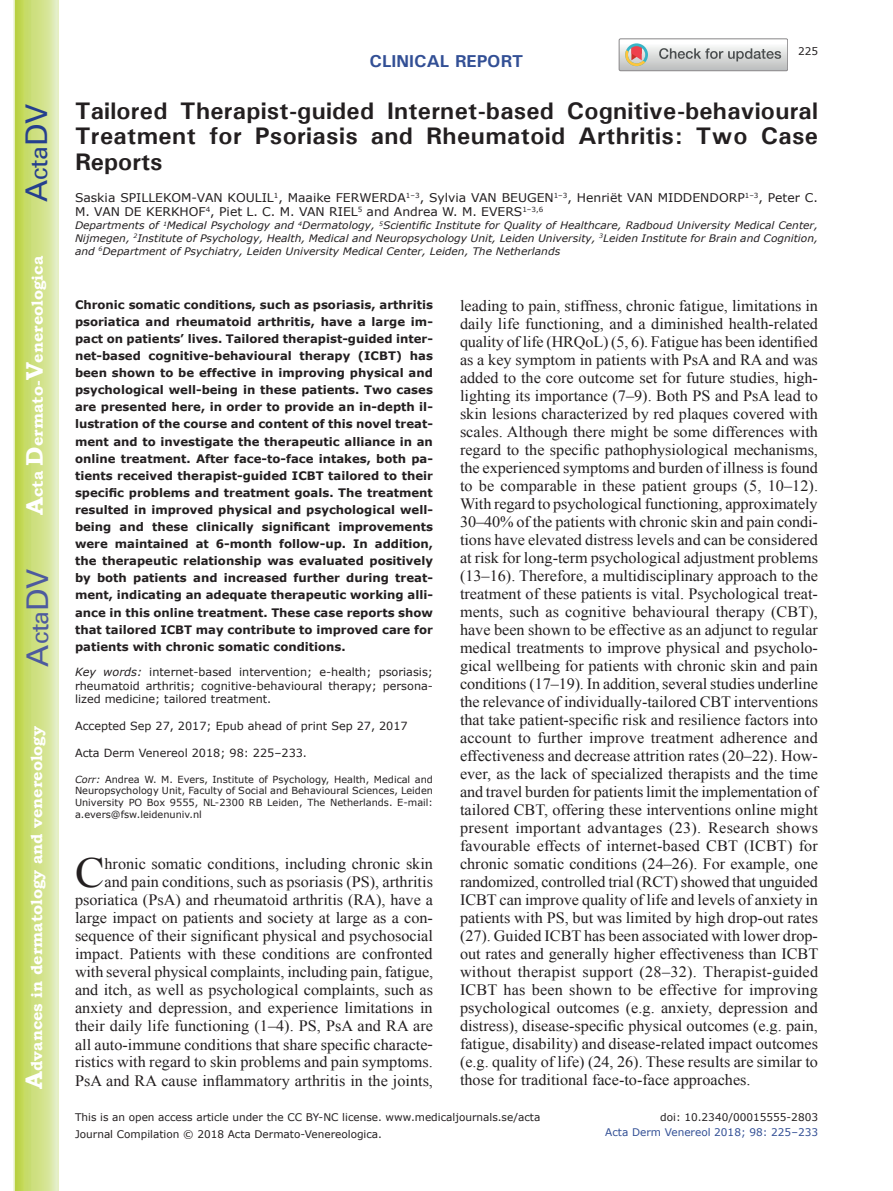
<style>
.page{position:relative;width:893px;height:1191px;background:#fff}
.page>*{position:absolute;margin:0;border:0;box-sizing:border-box;transform-origin:0 0}
.t1{font:42.9px "Times New Roman";color:#231f20}
.t2{font:30px "Univers";color:#4d5a9e}
.t3{font:30px "Univers";color:#253f8e}
.t4{font:700 24px/25.5px "Univers";letter-spacing:.015em;color:#231f20;text-align:justify}
.t5{font:700 17.25px "Univers";color:#324f95}
.t6{font:15.75px/18px "Times New Roman";color:#231f20;text-align:right}
.t7{font:700 15.75px "Bookman Old Style";color:#fff}
.t8{font:12px/14.4px "Verdana";color:#231f20}
.t9{font:700 11.7px/17.1px "Verdana";color:#231f20;text-align:justify}
.t10{font:11.25px/13.5px "Verdana";color:#231f20;text-align:justify}
.t11{font:10.5px/17px "Verdana";color:#231f20}
.t12{font:10.5px "Verdana";color:#324f95}
.t13{font:italic 10.35px/12.8px "Verdana";color:#231f20;text-align:justify}
.t14{font:9.75px/11.7px "Verdana";color:#231f20;text-align:justify}
.s1{font-size:24px}
.s2{font-style:italic}
</style>
<div class="page">
<svg style="left:14px;top:0;width:45px;height:1191px;background:#cfe084"></svg>
<svg style="left:619px;top:39px;width:169px;height:32px"></svg>
<h2 class="t3" style="left:19px;top:202px;width:100px;rotate:-90deg">A<span class="s1">cta</span>DV</h2>
<p class="t7" style="left:28px;top:515px;width:260px;rotate:-90deg"><span class="s1">A</span>cta <span class="s1">D</span>ermato-<span class="s1">V</span>enereologica</p>
<h2 class="t2" style="left:20px;top:666px;width:100px;rotate:-90deg">A<span class="s1">cta</span>DV</h2>
<p class="t7" style="left:27px;top:1088px;width:364px;rotate:-90deg"><span class="s1">A</span>dvances in dermatology and venereology</p>
<p class="t5" style="left:370px;top:50px;width:155px">CLINICAL REPORT</p>
<p class="t11" style="left:798px;top:42px;width:22px">225</p>
<h3 class="t4" style="left:75px;top:97px;width:745px">Tailored Therapist-guided Internet-based Cognitive-behavioural Treatment for Psoriasis and Rheumatoid Arthritis: Two Case Reports</h3>
<p class="t8" style="left:75px;top:190px;width:744px">Saskia SPILLEKOM-VAN KOULIL<sup>1</sup>, Maaike FERWERDA<sup>1–3</sup>, Sylvia VAN BEUGEN<sup>1–3</sup>, Henriët VAN MIDDENDORP<sup>1–3</sup>, Peter C.<br>M. VAN DE KERKHOF<sup>4</sup>, Piet L. C. M. VAN RIEL<sup>5</sup> and Andrea W. M. EVERS<sup>1–3,6</sup></p>
<p class="t13" style="left:75px;top:219px;width:744px">Departments of <sup>1</sup>Medical Psychology and <sup>4</sup>Dermatology, <sup>5</sup>Scientific Institute for Quality of Healthcare, Radboud University Medical Center, Nijmegen, <sup>2</sup>Institute of Psychology, Health, Medical and Neuropsychology Unit, Leiden University, <sup>3</sup>Leiden Institute for Brain and Cognition, and <sup>6</sup>Department of Psychiatry, Leiden University Medical Center, Leiden, The Netherlands</p>
<p class="t9" style="left:75px;top:295px;width:359px">Chronic somatic conditions, such as psoriasis, arthritis psoriatica and rheumatoid arthritis, have a large im&shy;pact on patients’ lives. Tailored therapist-guided inter&shy;net-based cognitive-behavioural therapy (ICBT) has been shown to be effective in improving physical and psychological well-being in these patients. Two cases are presented here, in order to provide an in-depth il&shy;lustration of the course and content of this novel treat&shy;ment and to investigate the therapeutic alliance in an online treatment. After face-to-face intakes, both pa&shy;tients received therapist-guided ICBT tailored to their specific problems and treatment goals. The treatment resulted in improved physical and psychological well&shy;being and these clinically significant improvements were maintained at 6-month follow-up. In addition, the therapeutic relationship was evaluated positively by both patients and increased further during treat&shy;ment, indicating an adequate therapeutic working alli&shy;ance in this online treatment. These case reports show that tailored ICBT may contribute to improved care for patients with chronic somatic conditions.</p>
<p class="t10" style="left:75px;top:665px;width:359px"><span class="s2">Key words:</span> internet-based intervention; e-health; psoriasis; rheumatoid arthritis; cognitive-behavioural therapy; persona&shy;lized medicine; tailored treatment.</p>
<p class="t10" style="left:75px;top:719px;width:334px">Accepted Sep 27, 2017; Epub ahead of print Sep 27, 2017</p>
<p class="t10" style="left:75px;top:746px;width:234px">Acta Derm Venereol 2018; 98: 225–233.</p>
<p class="t14" style="left:75px;top:773px;width:359px"><span class="s2">Corr:</span> Andrea W. M. Evers, Institute of Psychology, Health, Medical and Neuropsychology Unit, Faculty of Social and Behavioural Sciences, Leiden University PO Box 9555, NL-2300 RB Leiden, The Netherlands. E-mail: a.evers@fsw.leidenuniv.nl</p>
<h1 class="t1" style="left:75px;top:844px;width:31px">C</h1>
<p class="t6" style="left:75px;top:855px;width:360px">hronic somatic conditions, including chronic skin<br>and pain conditions, such as psoriasis (PS), arthritis psoriatica (PsA) and rheumatoid arthritis (RA), have a large impact on patients and society at large as a con&shy;sequence of their significant physical and psychosocial impact. Patients with these conditions are confronted with several physical complaints, including pain, fatigue, and itch, as well as psychological complaints, such as anxiety and depression, and experience limitations in their daily life functioning (1–4). PS, PsA and RA are all auto-immune conditions that share specific characte&shy;ristics with regard to skin problems and pain symptoms.<br>PsA and RA cause inflammatory arthritis in the joints,</p>
<p class="t6" style="left:460px;top:296px;width:360px;text-align:justify">leading to pain, stiffness, chronic fatigue, limitations in daily life functioning, and a diminished health-related quality of life (HRQoL) (5, 6). Fatigue has been identified as a key symptom in patients with PsA and RA and was added to the core outcome set for future studies, high&shy;lighting its importance (7–9). Both PS and PsA lead to skin lesions characterized by red plaques covered with scales. Although there might be some differences with regard to the specific pathophysiological mechanisms, the experienced symptoms and burden of illness is found to be comparable in these patient groups (5, 10–12).<br>With regard to psychological functioning, approximately 30–40% of the patients with chronic skin and pain condi&shy;tions have elevated distress levels and can be considered at risk for long-term psychological adjustment problems (13–16). Therefore, a multidisciplinary approach to the treatment of these patients is vital. Psychological treat&shy;ments, such as cognitive behavioural therapy (CBT), have been shown to be effective as an adjunct to regular medical treatments to improve physical and psycholo&shy;gical wellbeing for patients with chronic skin and pain conditions (17–19). In addition, several studies underline the relevance of individually-tailored CBT interventions that take patient-specific risk and resilience factors into account to further improve treatment adherence and effectiveness and decrease attrition rates (20–22). How&shy;ever, as the lack of specialized therapists and the time and travel burden for patients limit the implementation of tailored CBT, offering these interventions online might present important advantages (23). Research shows favourable effects of internet-based CBT (ICBT) for chronic somatic conditions (24–26). For example, one randomized, controlled trial (RCT) showed that unguided ICBT can improve quality of life and levels of anxiety in patients with PS, but was limited by high drop-out rates (27). Guided ICBT has been associated with lower drop&shy;out rates and generally higher effectiveness than ICBT without therapist support (28–32). Therapist-guided ICBT has been shown to be effective for improving psychological outcomes (e.g. anxiety, depression and distress), disease-specific physical outcomes (e.g. pain, fatigue, disability) and disease-related impact outcomes (e.g. quality of life) (24, 26). These results are similar to those for traditional face-to-face approaches.</p>
<p class="t11" style="left:75px;top:1108px;width:467px">This is an open access article under the CC BY-NC license. www.medicaljournals.se/acta<br>Journal Compilation © 2018 Acta Dermato-Venereologica.</p>
<p class="t11" style="left:660px;top:1108px;width:159px">doi: 10.2340/00015555-2803</p>
<p class="t12" style="left:605px;top:1125px;width:214px">Acta Derm Venereol 2018; 98: 225–233</p>
</div>
